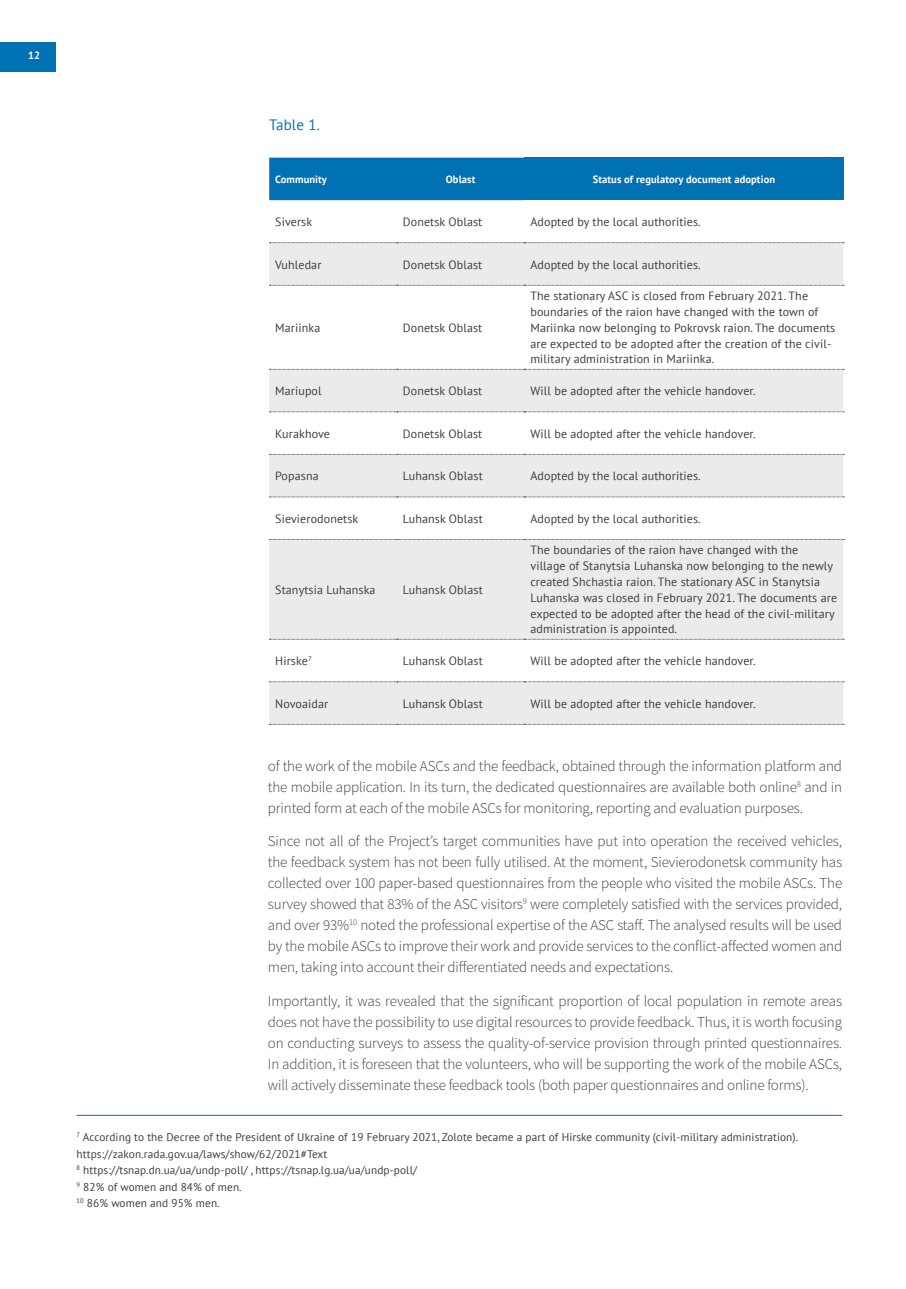
<style>
.page{position:relative;width:906px;height:1289px;background:#fff}
.page>*{position:absolute;margin:0;border:0;box-sizing:border-box;transform-origin:0 0}
.Body{font:300 15px/21px "Source Sans Pro";letter-spacing:-.01em;color:#3e3e3f;text-align:justify}
.Heading_Fig{font:15px "PT Sans";letter-spacing:.01em;color:#0072b4}
.Body_Table{font:12px/15.8px "PT Sans";letter-spacing:.01em;color:#3e3e3f}
.Footnote{font:11.25px "PT Sans";letter-spacing:.01em;color:#3e3e3f}
.Footnote_top{font:11.25px "PT Sans";letter-spacing:.01em;color:#3e3e3f}
.Body_Table-2{font:700 10.5px "PT Sans";letter-spacing:.01em;color:#fff}
</style>
<div class="page">
<hr style="left:77px;top:1115px;width:765px;height:1px;background:#0072b4">
<div style="left:269px;top:158px;width:255px;height:42px;background:#0072b4"></div>
<div style="left:524px;top:158px;width:319px;height:42px;background:#0072b4"></div>
<svg style="left:269px;top:243px;width:574px;height:481px;fill:#ebecea"></svg>
<svg style="left:269px;top:242px;width:575px;height:1px"></svg>
<svg style="left:269px;top:285px;width:575px;height:1px"></svg>
<svg style="left:269px;top:369px;width:575px;height:1px"></svg>
<svg style="left:269px;top:411px;width:575px;height:1px"></svg>
<svg style="left:269px;top:454px;width:575px;height:1px"></svg>
<svg style="left:269px;top:496px;width:575px;height:1px"></svg>
<svg style="left:269px;top:539px;width:575px;height:1px"></svg>
<svg style="left:269px;top:639px;width:575px;height:1px"></svg>
<svg style="left:269px;top:681px;width:575px;height:1px"></svg>
<svg style="left:269px;top:724px;width:575px;height:1px"></svg>
<div style="left:0;top:43px;width:55px;height:29px;background:#0072b4"></div>
<p class="Body_Table-2" style="left:28px;top:48px;width:13px">12</p>
<p class="Heading_Fig" style="left:269px;top:115px;width:52px">Table 1.</p>
<p class="Body_Table-2" style="left:275px;top:172px;width:53px">Community</p>
<p class="Body_Table-2" style="left:446px;top:172px;width:31px">Oblast</p>
<p class="Body_Table-2" style="left:593px;top:172px;width:184px">Status of regulatory document adoption</p>
<p class="Body_Table" style="left:275px;top:213px;width:38px">Siversk</p>
<p class="Body_Table" style="left:403px;top:213px;width:81px">Donetsk Oblast</p>
<p class="Body_Table" style="left:530px;top:213px;width:172px">Adopted by the local authorities.</p>
<p class="Body_Table" style="left:275px;top:256px;width:48px">Vuhledar</p>
<p class="Body_Table" style="left:403px;top:256px;width:81px">Donetsk Oblast</p>
<p class="Body_Table" style="left:530px;top:256px;width:172px">Adopted by the local authorities.</p>
<p class="Body_Table" style="left:275px;top:319px;width:47px">Mariinka</p>
<p class="Body_Table" style="left:403px;top:319px;width:81px">Donetsk Oblast</p>
<p class="Body_Table" style="left:530px;top:288px;width:306px">The stationary ASC is closed from February 2021. The boundaries of the raion have changed with the town of Mariinka now belonging to Pokrovsk raion. The documents are expected to be adopted after the creation of the civil&shy;military administration in Mariinka.</p>
<p class="Body_Table" style="left:275px;top:383px;width:48px">Mariupol</p>
<p class="Body_Table" style="left:403px;top:383px;width:81px">Donetsk Oblast</p>
<p class="Body_Table" style="left:530px;top:383px;width:227px">Will be adopted after the vehicle handover.</p>
<p class="Body_Table" style="left:275px;top:425px;width:56px">Kurakhove</p>
<p class="Body_Table" style="left:403px;top:425px;width:81px">Donetsk Oblast</p>
<p class="Body_Table" style="left:530px;top:425px;width:227px">Will be adopted after the vehicle handover.</p>
<p class="Body_Table" style="left:275px;top:468px;width:45px">Popasna</p>
<p class="Body_Table" style="left:403px;top:468px;width:81px">Luhansk Oblast</p>
<p class="Body_Table" style="left:530px;top:468px;width:172px">Adopted by the local authorities.</p>
<p class="Body_Table" style="left:275px;top:510px;width:85px">Sievierodonetsk</p>
<p class="Body_Table" style="left:403px;top:510px;width:81px">Luhansk Oblast</p>
<p class="Body_Table" style="left:530px;top:510px;width:172px">Adopted by the local authorities.</p>
<p class="Body_Table" style="left:275px;top:581px;width:102px">Stanytsia Luhanska</p>
<p class="Body_Table" style="left:403px;top:581px;width:81px">Luhansk Oblast</p>
<p class="Body_Table" style="left:530px;top:542px;width:308px">The boundaries of the raion have changed with the<br>village of Stanytsia Luhanska now belonging to the newly created Shchastia raion. The stationary ASC in Stanytsia Luhanska was closed in February 2021. The documents are expected to be adopted after the head of the civil-military administration is appointed.</p>
<p class="Body_Table" style="left:275px;top:652px;width:38px">Hirske<sup>7</sup></p>
<p class="Body_Table" style="left:403px;top:652px;width:81px">Luhansk Oblast</p>
<p class="Body_Table" style="left:530px;top:652px;width:227px">Will be adopted after the vehicle handover.</p>
<p class="Body_Table" style="left:275px;top:695px;width:55px">Novoaidar</p>
<p class="Body_Table" style="left:403px;top:695px;width:81px">Luhansk Oblast</p>
<p class="Body_Table" style="left:530px;top:695px;width:227px">Will be adopted after the vehicle handover.</p>
<p class="Body" style="left:268px;top:755px;width:576px">of the work of the mobile ASCs and the feedback, obtained through the information platform and the mobile application. In its turn, the dedicated questionnaires are available both online<sup>8</sup> and in printed form at each of the mobile ASCs for monitoring, reporting and evaluation purposes.</p>
<p class="Body" style="left:268px;top:831px;width:576px">Since not all of the Project’s target communities have put into operation the received vehicles, the feedback system has not been fully utilised. At the moment, Sievierodonetsk community has collected over 100 paper-based questionnaires from the people who visited the mobile ASCs. The survey showed that 83% of the ASC visitors<sup>9</sup> were completely satisfied with the services provided, and over 93%<sup>10</sup> noted the professional expertise of the ASC staff. The analysed results will be used by the mobile ASCs to improve their work and provide services to the conflict-affected women and men, taking into account their differentiated needs and expectations.</p>
<p class="Body" style="left:268px;top:990px;width:576px">Importantly, it was revealed that the significant proportion of local population in remote areas does not have the possibility to use digital resources to provide feedback. Thus, it is worth focusing on conducting surveys to assess the quality-of-service provision through printed questionnaires.<br>In addition, it is foreseen that the volunteers, who will be supporting the work of the mobile ASCs, will actively disseminate these feedback tools (both paper questionnaires and online forms).</p>
<p class="Footnote_top" style="left:77px;top:1129px;width:723px"><sup>7</sup> According to the Decree of the President of Ukraine of 19 February 2021, Zolote became a part of Hirske community (civil-military administration).</p>
<p class="Footnote" style="left:77px;top:1146px;width:252px">https://zakon.rada.gov.ua/laws/show/62/2021#Text</p>
<p class="Footnote" style="left:77px;top:1162px;width:342px"><sup>8</sup> https://tsnap.dn.ua/ua/undp-poll/ , https://tsnap.lg.ua/ua/undp-poll/</p>
<p class="Footnote" style="left:77px;top:1179px;width:167px"><sup>9</sup> 82% of women and 84% of men.</p>
<p class="Footnote" style="left:77px;top:1195px;width:145px"><sup>10</sup> 86% women and 95% men.</p>
</div>
